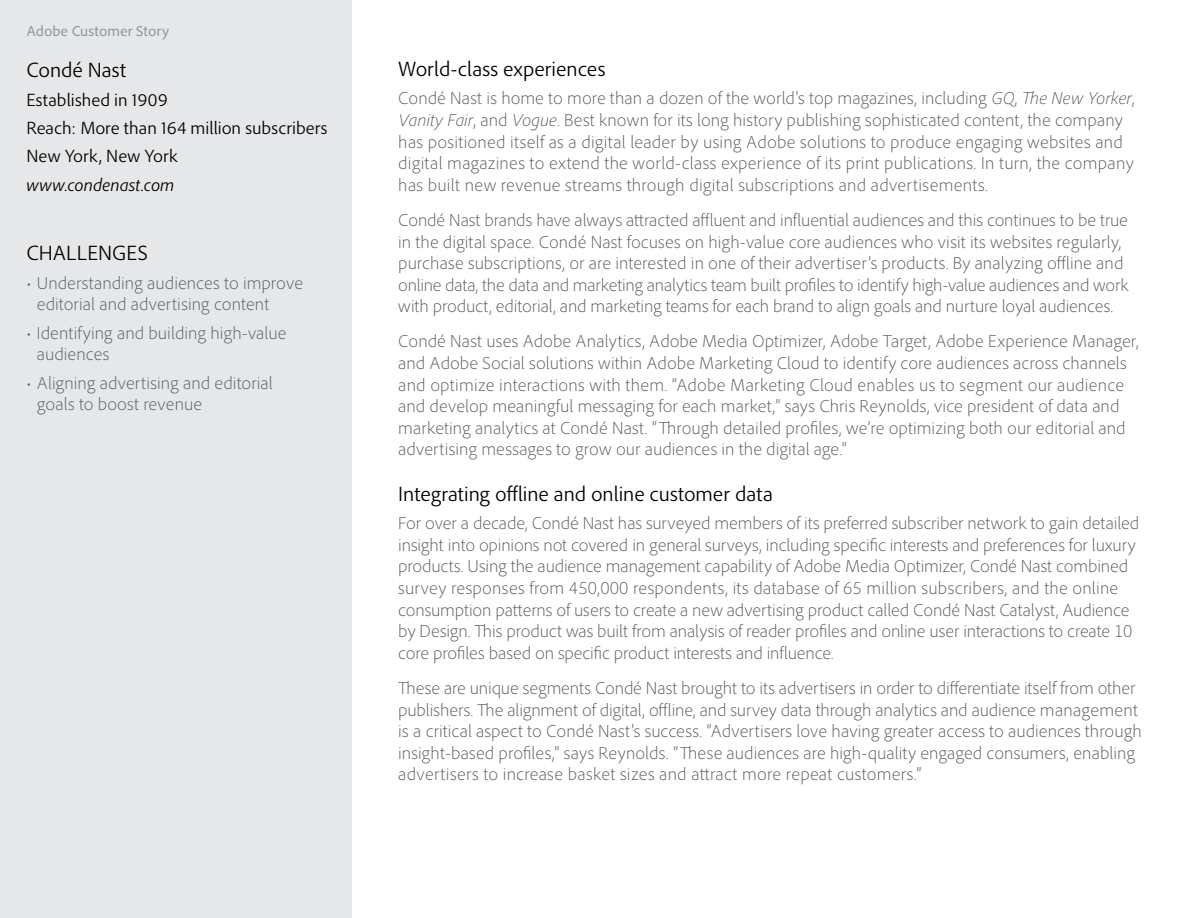
<style>
.page{position:relative;width:1188px;height:918px;background:#fff}
.page>*{position:absolute;margin:0;border:0;box-sizing:border-box;transform-origin:0 0}
.t1{font:300 21px "Adobe Clean";color:#000}
.t2{font:300 18px/21.6px "Adobe Clean";color:#58595b}
.t3{font:300 18px/28.3px "Adobe Clean";color:#000}
.t4{font:italic 300 18px "Adobe Clean";letter-spacing:-.005em;color:#000}
.t5{font:15px "Adobe Clean";color:#939598}
.s1{font-style:italic}
</style>
<div class="page">
<div style="left:0;top:0;width:352px;height:918px;background:#e6e7e8"></div>
<p class="t5" style="left:26px;top:22px;width:144px">Adobe Customer Story</p>
<p class="t1" style="left:26px;top:57px;width:101px">Condé Nast</p>
<p class="t3" style="left:26px;top:85px;width:303px">Established in 1909<br>Reach: More than 164 million subscribers<br>New York, New York</p>
<p class="t4" style="left:26px;top:173px;width:150px">www.condenast.com</p>
<p class="t1" style="left:26px;top:240px;width:123px">CHALLENGES</p>
<p class="t2" style="left:37px;top:272px;width:268px;text-indent:-10px">• Understanding audiences to improve editorial and advertising content</p>
<p class="t2" style="left:37px;top:322px;width:251px;text-indent:-10px">• Identifying and building high-value audiences</p>
<p class="t2" style="left:37px;top:372px;width:238px;text-indent:-10px">• Aligning advertising and editorial goals to boost revenue</p>
<p class="t1" style="left:398px;top:56px;width:209px">World-class experiences</p>
<p class="t2" style="left:398px;top:88px;width:738px">Condé Nast is home to more than a dozen of the world’s top magazines, including <span class="s1">GQ</span>, <span class="s1">The New Yorker</span>, <span class="s1">Vanity Fair</span>, and <span class="s1">Vogue</span>. Best known for its long history publishing sophisticated content, the company has positioned itself as a digital leader by using Adobe solutions to produce engaging websites and digital magazines to extend the world-class experience of its print publications. In turn, the company has built new revenue streams through digital subscriptions and advertisements.</p>
<p class="t2" style="left:398px;top:209px;width:732px">Condé Nast brands have always attracted affluent and influential audiences and this continues to be true in the digital space. Condé Nast focuses on high-value core audiences who visit its websites regularly, purchase subscriptions, or are interested in one of their advertiser’s products. By analyzing offline and online data, the data and marketing analytics team built profiles to identify high-value audiences and work with product, editorial, and marketing teams for each brand to align goals and nurture loyal audiences.</p>
<p class="t2" style="left:398px;top:331px;width:742px">Condé Nast uses Adobe Analytics, Adobe Media Optimizer, Adobe Target, Adobe Experience Manager, and Adobe Social solutions within Adobe Marketing Cloud to identify core audiences across channels and optimize interactions with them. “Adobe Marketing Cloud enables us to segment our audience and develop meaningful messaging for each market,” says Chris Reynolds, vice president of data and marketing analytics at Condé Nast. “Through detailed profiles, we’re optimizing both our editorial and advertising messages to grow our audiences in the digital age.”</p>
<p class="t1" style="left:398px;top:480px;width:376px">Integrating offline and online customer data</p>
<p class="t2" style="left:398px;top:512px;width:743px">For over a decade, Condé Nast has surveyed members of its preferred subscriber network to gain detailed insight into opinions not covered in general surveys, including specific interests and preferences for luxury products. Using the audience management capability of Adobe Media Optimizer, Condé Nast combined survey responses from 450,000 respondents, its database of 65 million subscribers, and the online consumption patterns of users to create a new advertising product called Condé Nast Catalyst, Audience by Design. This product was built from analysis of reader profiles and online user interactions to create 10 core profiles based on specific product interests and influence.</p>
<p class="t2" style="left:398px;top:677px;width:745px">These are unique segments Condé Nast brought to its advertisers in order to differentiate itself from other publishers. The alignment of digital, offline, and survey data through analytics and audience management is a critical aspect to Condé Nast’s success. “Advertisers love having greater access to audiences through insight-based profiles,” says Reynolds. “These audiences are high-quality engaged consumers, enabling advertisers to increase basket sizes and attract more repeat customers.”</p>
</div>
